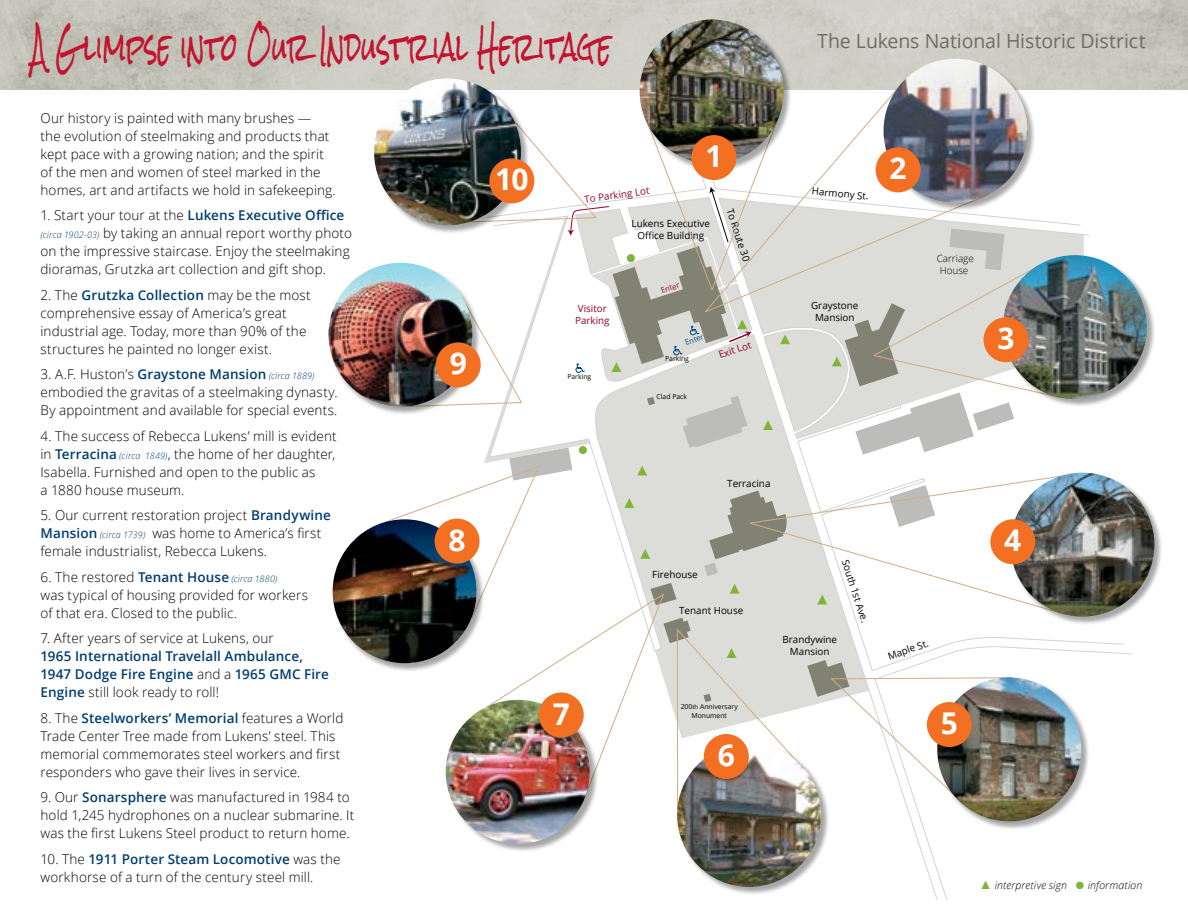
<style>
.page{position:relative;width:1188px;height:918px;background:#fff}
.page>*{position:absolute;margin:0;border:0;box-sizing:border-box;transform-origin:0 0}
.t1{font:39px "Rock Salt";letter-spacing:.01em;color:#c4122f;scale:.59 1}
.t2{font:700 30px "Open Sans";color:#fff}
.t3{font:19.5px "Open Sans";letter-spacing:-.005em;color:#6e6d5e}
.t4{font:300 13.5px/18px "Open Sans";letter-spacing:.01em;color:#000}
.t5{font:600 13.5px/18px "Open Sans";letter-spacing:.01em;color:#003d71}
.t6{font:italic 300 10.5px "Open Sans";letter-spacing:.015em;color:#000}
.t7{font:9.9px/11.9px "Open Sans";color:#000;text-align:center}
.t8{font:9.9px/11.9px "Open Sans";color:#98002e}
.t9{font:300 9.9px/11.9px "Open Sans";color:#000}
.t10{font:7.5px "Open Sans";color:#98002e}
.t11{font:7.5px "Open Sans";color:#004983}
.t12{font:6.75px/8.2px "Open Sans";color:#000;text-align:center}
.s1{font-weight:600;color:#003d71}
.s2{font-style:italic;font-size:9px;color:#003d71}
.s3{font-weight:300;color:#000}
.s4{font-size:6px}
.s5{color:#80b539}
</style>
<div class="page">
<svg style="left:1075px;top:224px;width:15px;height:17px"></svg>
<svg style="left:1119px;top:643px;width:13px;height:12px"></svg>
<img style="left:0;top:0;width:1188px;height:90px">
<svg style="left:791px;top:82px;width:93px;height:24px"></svg>
<div style="left:329px;top:263px;width:151px;height:152px;background:#000;opacity:.35"></div>
<img style="left:328px;top:263px;width:144px;height:144px;border-radius:72px">
<svg style="left:378px;top:106px;width:686px;height:692px"></svg>
<div style="left:446px;top:700px;width:152px;height:152px;background:#000;opacity:.35"></div>
<img style="left:446px;top:700px;width:144px;height:144px;border-radius:72px">
<div style="left:333px;top:520px;width:151px;height:151px;background:#000;opacity:.35"></div>
<img style="left:333px;top:519px;width:144px;height:144px;border-radius:72px">
<div style="left:435px;top:519px;width:45px;height:45px;background:#f36f21;border-radius:50%"></div>
<div style="left:1003px;top:255px;width:152px;height:152px;background:#000;opacity:.35"></div>
<img style="left:1003px;top:255px;width:144px;height:144px;border-radius:72px">
<div style="left:984px;top:317px;width:45px;height:45px;background:#f36f21;border-radius:50%"></div>
<div style="left:884px;top:59px;width:151px;height:152px;background:#000;opacity:.35"></div>
<img style="left:884px;top:59px;width:144px;height:144px;border-radius:72px">
<div style="left:876px;top:147px;width:45px;height:45px;background:#f36f21;border-radius:50%"></div>
<div style="left:1011px;top:473px;width:151px;height:151px;background:#000;opacity:.35"></div>
<img style="left:1010px;top:473px;width:144px;height:144px;border-radius:72px">
<div style="left:990px;top:519px;width:45px;height:45px;background:#f36f21;border-radius:50%"></div>
<div style="left:938px;top:678px;width:151px;height:151px;background:#000;opacity:.35"></div>
<img style="left:937px;top:677px;width:144px;height:144px;border-radius:72px">
<div style="left:927px;top:702px;width:45px;height:45px;background:#f36f21;border-radius:50%"></div>
<div style="left:374px;top:79px;width:155px;height:154px;background:#000;opacity:.35"></div>
<img style="left:374px;top:78px;width:147px;height:147px;border-radius:73px">
<div style="left:489px;top:158px;width:45px;height:45px;background:#f36f21;border-radius:50%"></div>
<div style="left:640px;top:20px;width:151px;height:151px;background:#000;opacity:.35"></div>
<img style="left:640px;top:20px;width:144px;height:144px;border-radius:72px">
<div style="left:691px;top:135px;width:45px;height:45px;background:#f36f21;border-radius:50%"></div>
<div style="left:677px;top:743px;width:152px;height:152px;background:#000;opacity:.35"></div>
<img style="left:677px;top:743px;width:144px;height:144px;border-radius:72px">
<div style="left:704px;top:734px;width:45px;height:45px;background:#f36f21;border-radius:50%"></div>
<div style="left:539px;top:692px;width:45px;height:45px;background:#f36f21;border-radius:50%"></div>
<h1 class="t1" style="left:32px;top:26px;width:984px">A G limpse into Our Industr ial Her itag e</h1>
<h3 class="t3" style="left:817px;top:27px;width:330px">The Lukens National Historic District</h3>
<p class="t4" style="left:40px;top:109px;width:297px">Our history is painted with many brushes —<br>the evolution of steelmaking and products that kept pace with a growing nation; and the spirit of the men and women of steel marked in the homes, art and artifacts we hold in safekeeping.</p>
<p class="t4" style="left:40px;top:206px;width:313px">1. Start your tour at the <span class="s1">Lukens Executive Office </span><span class="s2">(circa 1902-03)</span> by taking an annual report worthy photo on the impressive staircase. Enjoy the steelmaking dioramas, Grutzka art collection and gift shop.</p>
<p class="t4" style="left:40px;top:286px;width:272px">2. The <span class="s1">Grutzka Collection</span> may be the most comprehensive essay of America’s great industrial age. Today, more than 90% of the structures he painted no longer exist.</p>
<p class="t4" style="left:40px;top:365px;width:299px">3. A.F. Huston’s <span class="s1">Graystone Mansion</span> <span class="s2">(circa 1889) </span>embodied the gravitas of a steelmaking dynasty.<br>By appointment and available for special events.</p>
<p class="t4" style="left:40px;top:427px;width:298px">4. The success of Rebecca Lukens’ mill is evident in <span class="s1">Terracina</span> <span class="s2">(circa 1849)</span>, the home of her daughter, Isabella. Furnished and open to the public as<br>a 1880 house museum.</p>
<p class="t4" style="left:40px;top:506px;width:292px">5. Our current restoration project <span class="s1">Brandywine<br>Mansion</span> <span class="s2">(circa 1739)</span> was home to America’s first female industrialist, Rebecca Lukens.</p>
<p class="t4" style="left:40px;top:568px;width:269px">6. The restored <span class="s1">Tenant House</span> <span class="s2">(circa 1880)<br></span>was typical of housing provided for workers of that era. Closed to the public.</p>
<p class="t4" style="left:40px;top:629px;width:235px">7. After years of service at Lukens, our</p>
<p class="t5" style="left:40px;top:647px;width:290px">1965 International Travelall Ambulance,<br>1947 Dodge Fire Engine <span class="s3">and a</span> 1965 GMC Fire<br>Engine <span class="s3">still look ready to roll!</span></p>
<p class="t4" style="left:40px;top:709px;width:305px">8. The <span class="s1">Steelworkers’ Memorial</span> features a World Trade Center Tree made from Lukens’ steel. This memorial commemorates steel workers and first responders who gave their lives in service.</p>
<p class="t4" style="left:40px;top:788px;width:315px">9. Our <span class="s1">Sonarsphere</span> was manufactured in 1984 to hold 1,245 hydrophones on a nuclear submarine. It was the first Lukens Steel product to return home.</p>
<p class="t4" style="left:40px;top:850px;width:302px">10. The <span class="s1">1911 Porter Steam Locomotive</span> was the workhorse of a turn of the century steel mill.</p>
<h2 class="t2" style="left:495px;top:158px;width:35px">10</h2>
<h2 class="t2" style="left:450px;top:342px;width:19px">9</h2>
<p class="t8" style="left:584px;top:193px;width:67px;rotate:-8deg">To Parking Lot</p>
<h2 class="t2" style="left:705px;top:135px;width:19px">1</h2>
<p class="t7" style="left:632px;top:217px;width:80px">Lukens Executive<br>Office Building</p>
<p class="t8" style="left:575px;top:302px;width:36px">Visitor<br>Parking</p>
<p class="t10" style="left:660px;top:286px;width:20px;rotate:-18deg">Enter</p>
<p class="t7" style="left:736px;top:207px;width:56px;rotate:72deg">To Route 30</p>
<p class="t12" style="left:567px;top:372px;width:25px">Parking</p>
<p class="t11" style="left:684px;top:338px;width:20px;rotate:-18deg">Enter</p>
<p class="t12" style="left:665px;top:354px;width:25px">Parking</p>
<p class="t12" style="left:657px;top:392px;width:32px">Clad Pack</p>
<p class="t8" style="left:717px;top:349px;width:35px;rotate:-18deg">Exit Lot</p>
<p class="t7" style="left:812px;top:185px;width:58px;rotate:5deg">Harmony St.</p>
<h2 class="t2" style="left:890px;top:147px;width:19px">2</h2>
<p class="t7" style="left:811px;top:299px;width:49px">Graystone<br>Mansion</p>
<p class="t9" style="left:937px;top:253px;width:38px">Carriage<br>House</p>
<h2 class="t2" style="left:997px;top:317px;width:19px">3</h2>
<h2 class="t2" style="left:449px;top:519px;width:19px">8</h2>
<h2 class="t2" style="left:553px;top:692px;width:19px">7</h2>
<p class="t7" style="left:727px;top:477px;width:45px">Terracina</p>
<p class="t7" style="left:652px;top:568px;width:47px">Firehouse</p>
<p class="t7" style="left:679px;top:605px;width:66px">Tenant House</p>
<p class="t12" style="left:681px;top:703px;width:59px">200<span class="s4">th</span> Anniversary<br>Monument</p>
<h2 class="t2" style="left:718px;top:734px;width:19px">6</h2>
<p class="t7" style="left:851px;top:558px;width:67px;rotate:72deg">South 1st Ave.</p>
<p class="t7" style="left:782px;top:633px;width:56px">Brandywine<br>Mansion</p>
<p class="t7" style="left:886px;top:651px;width:44px;rotate:-19deg">Maple St.</p>
<h2 class="t2" style="left:941px;top:702px;width:19px">5</h2>
<h2 class="t2" style="left:1004px;top:519px;width:19px">4</h2>
<p class="t6" style="left:981px;top:877px;width:163px"><span class="s5">▲</span> interpretive sign <span class="s5">●</span> information</p>
</div>
